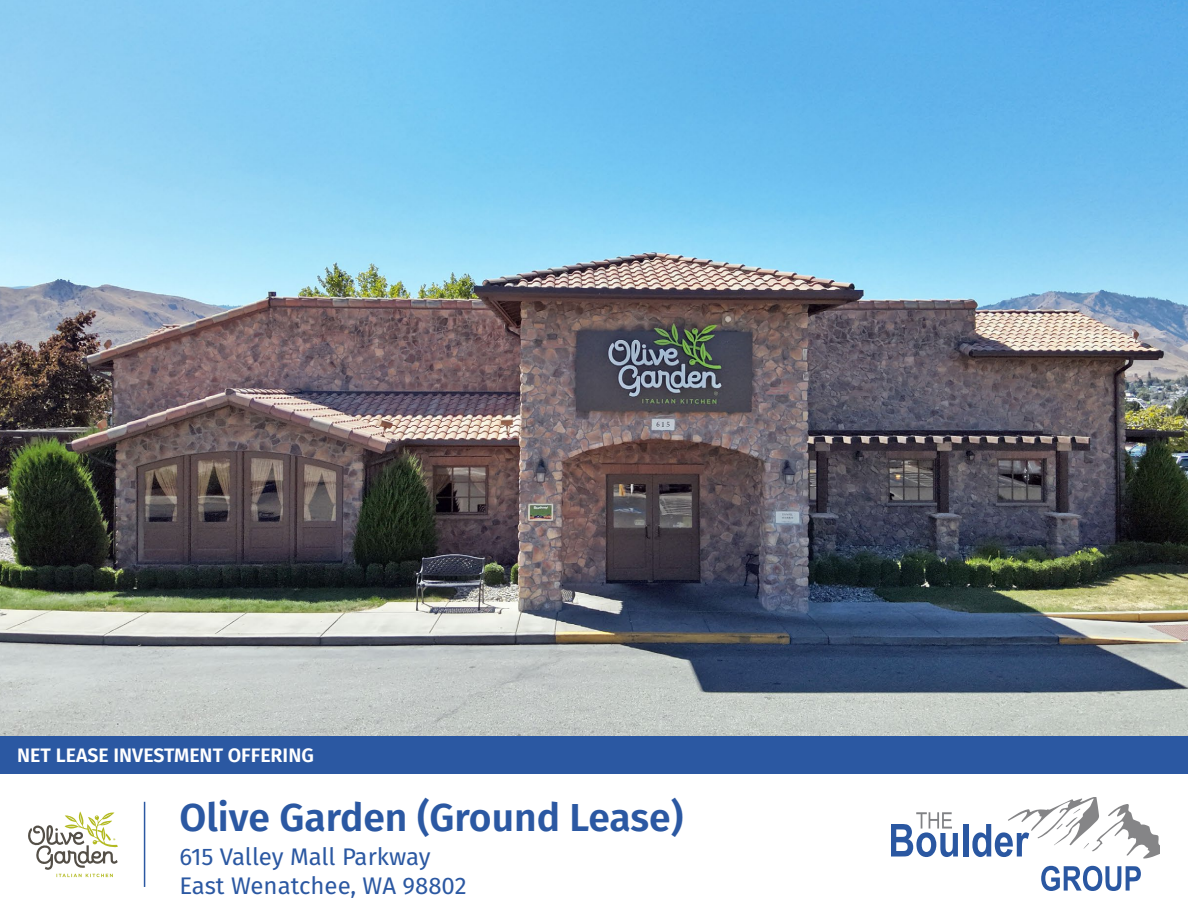
<style>
.page{position:relative;width:1188px;height:918px;background:#fff}
.page>*{position:absolute;margin:0;border:0;box-sizing:border-box;transform-origin:0 0}
.t1{font:600 39px "Fira Sans";color:#2b58a2}
.t2{font:24px/28.8px "Fira Sans";color:#2b58a2}
.t3{font:600 19.5px "Fira Sans";color:#fff}
</style>
<div class="page">
<img style="left:0;top:0;width:1188px;height:736px">
<svg style="left:891px;top:812px;width:67px;height:45px"></svg>
<div style="left:963px;top:824px;width:5px;height:33px;background:#2a57a1"></div>
<svg style="left:972px;top:797px;width:188px;height:62px"></svg>
<svg style="left:1041px;top:866px;width:100px;height:25px"></svg>
<hr style="left:144px;top:802px;width:1px;height:85px;background:#2b58a2">
<div style="left:0;top:736px;width:1188px;height:37px;background:#2b58a2"></div>
<svg style="left:28px;top:812px;width:90px;height:65px"></svg>
<p class="t3" style="left:17px;top:739px;width:298px">NET LEASE INVESTMENT OFFERING</p>
<h1 class="t1" style="left:179px;top:785px;width:505px">Olive Garden (Ground Lease)</h1>
<p class="t2" style="left:179px;top:842px;width:289px">615 Valley Mall Parkway<br>East Wenatchee, WA 98802</p>
</div>
